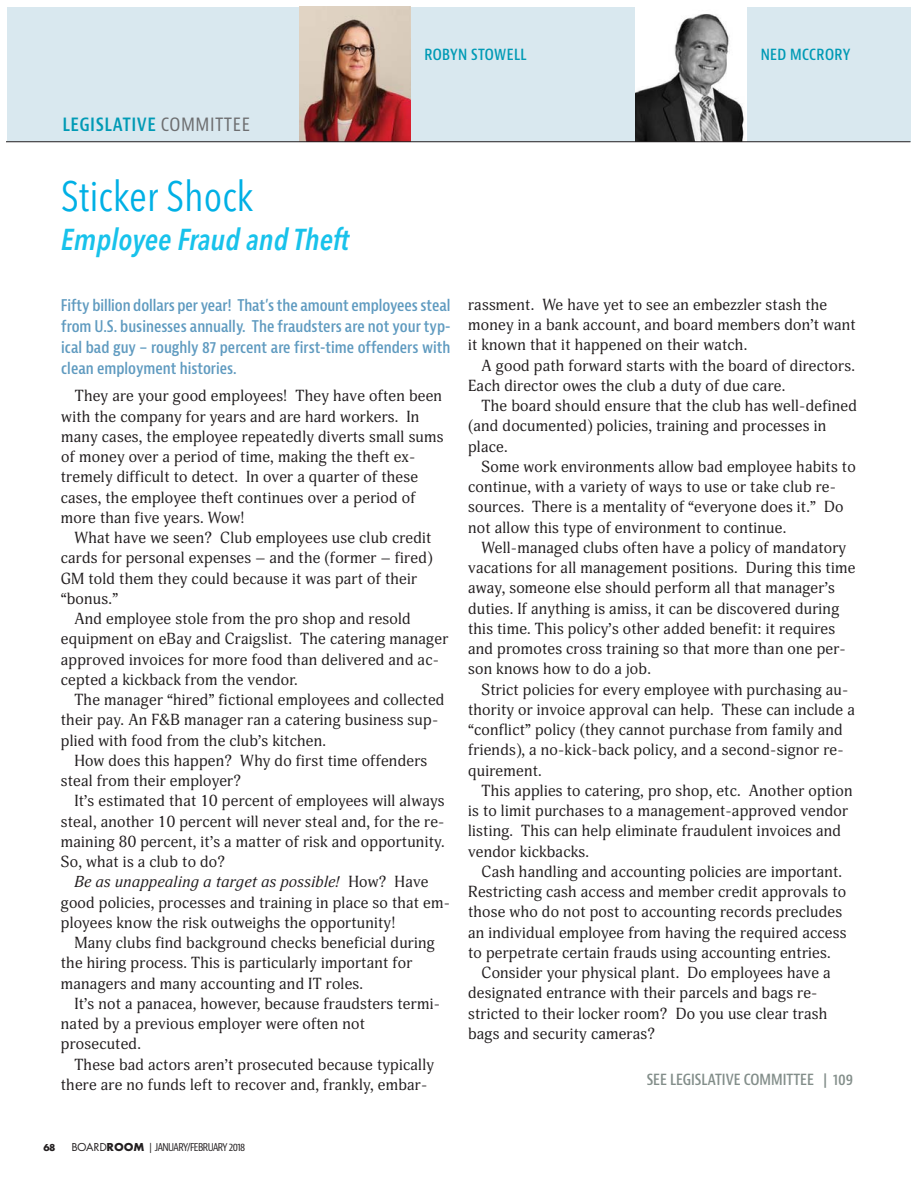
<style>
.page{position:relative;width:918px;height:1188px;background:#fff}
.page>*{position:absolute;margin:0;border:0;box-sizing:border-box;transform-origin:0 0}
.t1{font:42px "Avenir Next Condensed";color:#00b0e5}
.t2{font:italic 600 30px "Avenir Next Condensed";color:#18c2eb}
.t3{font:600 condensed 19.5px "Bernina Sans";letter-spacing:.025em;color:#009ab5}
.t4{font:15.75px/20.2px "Adonis";letter-spacing:.015em;color:#231f20}
.t5{font:600 condensed 15.75px/21px "Bernina Sans";color:#609bc0;text-align:justify}
.t6{font:600 condensed 15px "Bernina Sans";color:#838e8a}
.t7{font:600 condensed 15px "Bernina Sans";letter-spacing:.025em;color:#009ab5}
.t8{font:condensed 10.5px "Bernina Sans";letter-spacing:-.05em;color:#231f20}
.t9{font:700 10.5px "Futura PT";color:#231f20}
.s1{font-weight:400;color:#6d6e70}
.s2{font-style:italic}
.s3{font-family:"Futura PT";font-stretch:normal;font-size:12px}
.s4{font-family:"Futura PT";font-weight:700;font-stretch:normal;font-size:12px}
</style>
<div class="page">
<div style="left:7px;top:7px;width:904px;height:135px;background:#d9e8ef"></div>
<img style="left:635px;top:7px;width:112px;height:134px">
<img style="left:299px;top:7px;width:111px;height:134px">
<hr style="left:7px;top:141px;width:904px;height:1px;background:#231f20">
<p class="t3" style="left:62px;top:112px;width:189px">LEGISLATIVE <span class="s1">COMMITTEE</span></p>
<h1 class="t1" style="left:61px;top:172px;width:194px">Sticker Shock</h1>
<h2 class="t2" style="left:61px;top:222px;width:290px">Employee Fraud and Theft</h2>
<p class="t7" style="left:424px;top:46px;width:103px">ROBYN STOWELL</p>
<p class="t7" style="left:761px;top:46px;width:91px">NED MCCRORY</p>
<p class="t5" style="left:61px;top:295px;width:391px">Fifty billion dollars per year! That’s the amount employees steal from U.S. businesses annually. The fraudsters are not your typ&shy;ical bad guy – roughly 87 percent are first-time offenders with clean employment histories.</p>
<p class="t4" style="left:61px;top:387px;width:384px;text-indent:14px">They are your good employees! They have often been with the company for years and are hard workers. In many cases, the employee repeatedly diverts small sums of money over a period of time, making the theft ex&shy;tremely difficult to detect. In over a quarter of these cases, the employee theft continues over a period of more than five years. Wow!</p>
<p class="t4" style="left:61px;top:529px;width:373px;text-indent:13px">What have we seen? Club employees use club credit cards for personal expenses – and the (former – fired)<br>GM told them they could because it was part of their “bonus.”</p>
<p class="t4" style="left:61px;top:610px;width:389px;text-indent:13px">And employee stole from the pro shop and resold equipment on eBay and Craigslist. The catering manager approved invoices for more food than delivered and ac&shy;cepted a kickback from the vendor.</p>
<p class="t4" style="left:61px;top:691px;width:385px;text-indent:13px">The manager “hired” fictional employees and collected their pay. An F&amp;B manager ran a catering business sup&shy;plied with food from the club’s kitchen.</p>
<p class="t4" style="left:61px;top:752px;width:368px;text-indent:13px">How does this happen? Why do first time offenders steal from their employer?</p>
<p class="t4" style="left:61px;top:793px;width:385px;text-align:justify;text-indent:13px">It’s estimated that 10 percent of employees will always steal, another 10 percent will never steal and, for the re&shy;maining 80 percent, it’s a matter of risk and opportunity.<br>So, what is a club to do?</p>
<p class="t4" style="left:61px;top:873px;width:391px;text-indent:13px"><span class="s2">Be as unappealing a target as possible!</span> How? Have good policies, processes and training in place so that em&shy;ployees know the risk outweighs the opportunity!</p>
<p class="t4" style="left:61px;top:934px;width:375px;text-indent:13px">Many clubs find background checks beneficial during the hiring process. This is particularly important for managers and many accounting and IT roles.</p>
<p class="t4" style="left:61px;top:995px;width:381px;text-indent:13px">It’s not a panacea, however, because fraudsters termi&shy;nated by a previous employer were often not prosecuted.</p>
<p class="t4" style="left:61px;top:1056px;width:375px;text-indent:13px">These bad actors aren’t prosecuted because typically there are no funds left to recover and, frankly, embar-</p>
<p class="t4" style="left:468px;top:296px;width:389px">rassment. We have yet to see an embezzler stash the money in a bank account, and board members don’t want it known that it happened on their watch.</p>
<p class="t4" style="left:468px;top:357px;width:388px;text-indent:13px">A good path forward starts with the board of directors.<br>Each director owes the club a duty of due care.</p>
<p class="t4" style="left:468px;top:397px;width:390px;text-indent:13px">The board should ensure that the club has well-defined (and documented) policies, training and processes in place.</p>
<p class="t4" style="left:468px;top:458px;width:389px;text-indent:13px">Some work environments allow bad employee habits to continue, with a variety of ways to use or take club re&shy;sources. There is a mentality of “everyone does it.” Do not allow this type of environment to continue.</p>
<p class="t4" style="left:468px;top:539px;width:389px;text-indent:13px">Well-managed clubs often have a policy of mandatory vacations for all management positions. During this time away, someone else should perform all that manager’s duties. If anything is amiss, it can be discovered during this time. This policy’s other added benefit: it requires and promotes cross training so that more than one per&shy;son knows how to do a job.</p>
<p class="t4" style="left:468px;top:681px;width:388px;text-indent:13px">Strict policies for every employee with purchasing au&shy;thority or invoice approval can help. These can include a “conflict” policy (they cannot purchase from family and friends), a no-kick-back policy, and a second-signor re&shy;quirement.</p>
<p class="t4" style="left:468px;top:782px;width:386px;text-indent:13px">This applies to catering, pro shop, etc. Another option is to limit purchases to a management-approved vendor listing. This can help eliminate fraudulent invoices and vendor kickbacks.</p>
<p class="t4" style="left:482px;top:863px;width:362px">Cash handling and accounting policies are important.</p>
<p class="t4" style="left:468px;top:883px;width:380px">Restricting cash access and member credit approvals to</p>
<p class="t4" style="left:468px;top:904px;width:376px">those who do not post to accounting records precludes</p>
<p class="t4" style="left:468px;top:924px;width:380px">an individual employee from having the required access</p>
<p class="t4" style="left:468px;top:944px;width:364px">to perpetrate certain frauds using accounting entries.</p>
<p class="t4" style="left:482px;top:964px;width:351px">Consider your physical plant. Do employees have a</p>
<p class="t4" style="left:468px;top:985px;width:351px">designated entrance with their parcels and bags re-</p>
<p class="t4" style="left:468px;top:1005px;width:361px">stricted to their locker room? Do you use clear trash</p>
<p class="t4" style="left:468px;top:1025px;width:189px">bags and security cameras?</p>
<p class="t6" style="left:647px;top:1071px;width:208px">SEE LEGISLATIVE COMMITTEE | 109</p>
<p class="t9" style="left:43px;top:1141px;width:14px">68</p>
<p class="t8" style="left:71px;top:1144px;width:175px"><span class="s3">BOARD</span><span class="s4">ROOM</span> | JANUARY/FEBRUARY 2018</p>
</div>
